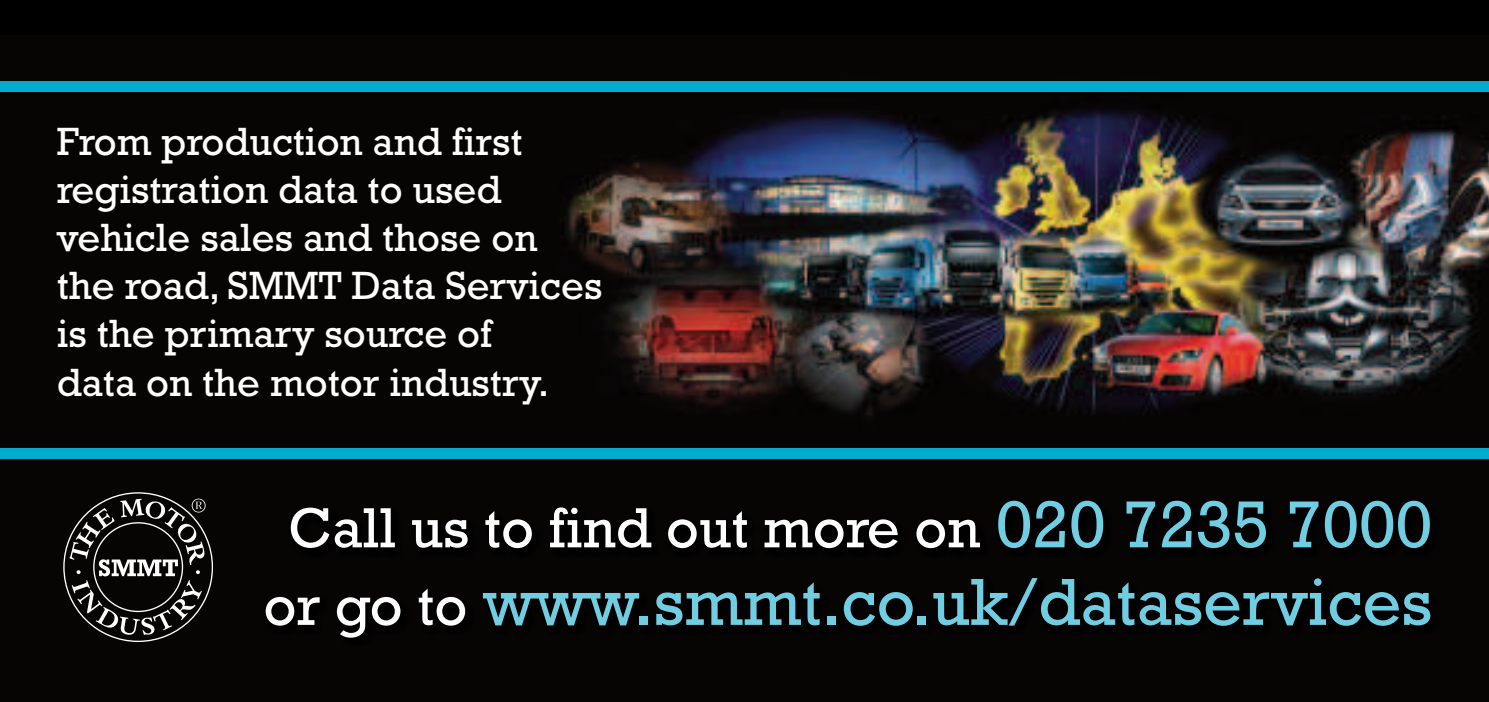
<style>
.page{position:relative;width:1489px;height:702px;background:#fff}
.page>*{position:absolute;margin:0;border:0;box-sizing:border-box;transform-origin:0 0}
.t1{font:67.5px "Rockwell";color:#71cee2}
.t2{font:57.5px "Rockwell";color:#fff}
.t3{font:40px/48px "Rockwell";color:#fff}
.s1{font-size:67.5px;color:#71cee2}
.s2{font-size:57.5px;color:#fff}
</style>
<div class="page">
<div style="left:0;top:0;width:1488px;height:702px;background:#070504"></div>
<img style="left:0;top:91px;width:1488px;height:552px">
<div style="left:0;top:81px;width:1488px;height:10px;background:#00abcd"></div>
<div style="left:0;top:448px;width:1488px;height:11px;background:#00abcd"></div>
<svg style="left:63px;top:492px;width:150px;height:150px"></svg>
<img style="left:213px;top:484px;width:1275px;height:159px">
<img style="left:213px;top:492px;width:1px;height:151px">
<p class="t3" style="left:57px;top:117px;width:547px">From production and first registration data to used vehicle sales and those on the road, SMMT Data Services is the primary source of<br>data on the motor industry.</p>
<h2 class="t2" style="left:288px;top:494px;width:1145px">Call us to find out more on <span class="s1">020 7235 7000</span></h2>
<h1 class="t1" style="left:263px;top:562px;width:1170px"><span class="s2">or go to</span> www.smmt.co.uk/dataservices</h1>
</div>
